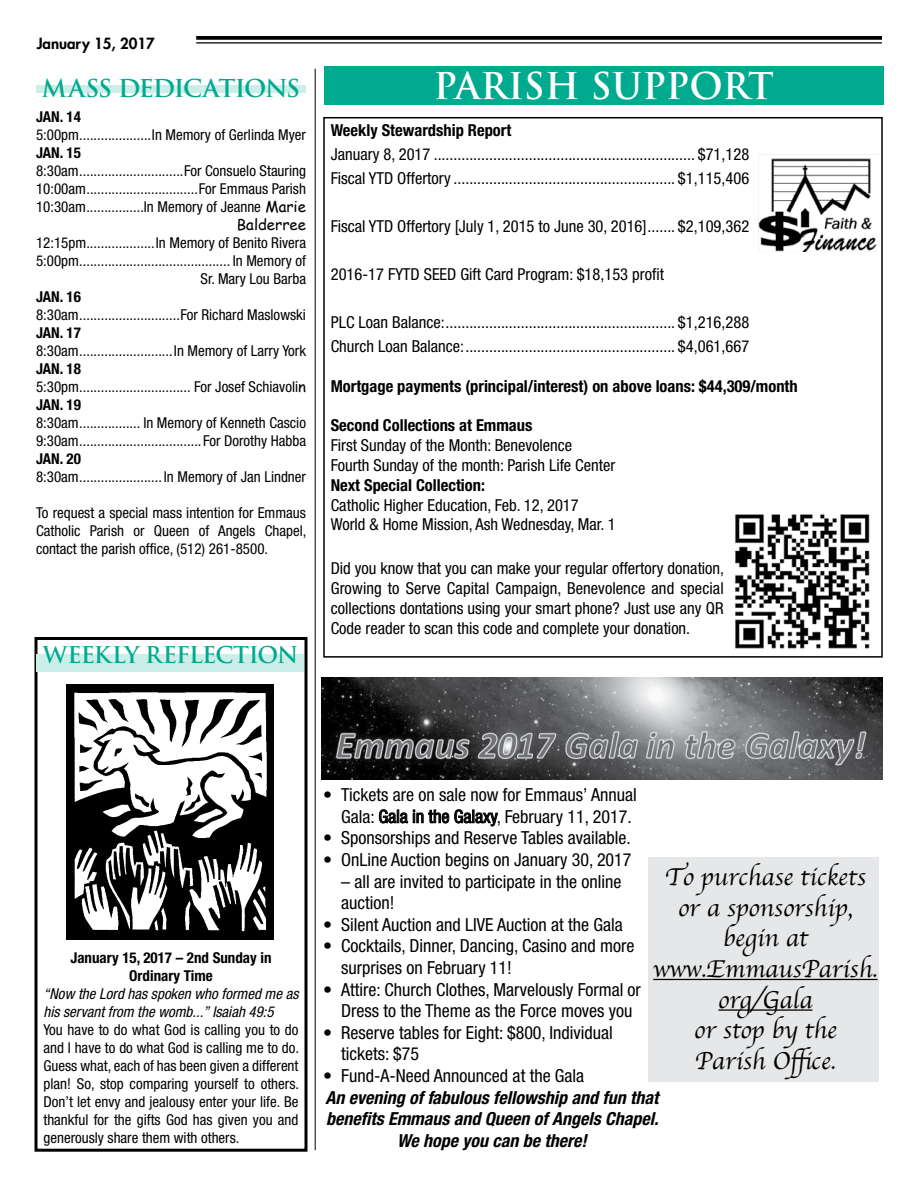
<style>
.page{position:relative;width:918px;height:1188px;background:#fff}
.page>*{position:absolute;margin:0;border:0;box-sizing:border-box;transform-origin:0 0}
.t1{font:700 36px "Trajan Pro";color:#fff}
.t2{font:25.5px/30.6px "Apple Chancery";color:#000;text-align:center}
.t3{font:700 24px "Trajan Pro";letter-spacing:-.05em;color:#00aa8f}
.t4{font:700 22.5px "Trajan Pro";letter-spacing:-.04em;color:#00aa8f}
.t5{font:condensed 18px/21.6px "Helvetica Neue LT Std";color:#000}
.t6{font:italic 700 condensed 18px/21.6px "Helvetica Neue LT Std";color:#000;text-align:center}
.t7{font:condensed 16.5px/19.8px "Helvetica Neue LT Std";color:#000}
.t8{font:700 condensed 16.5px "Helvetica Neue LT Std";color:#000}
.t9{font:condensed 15px/18px "Helvetica Neue LT Std";color:#000;text-align:right}
.t10{font:700 condensed 15px/18px "Helvetica Neue LT Std";color:#000;text-align:center}
.t11{font:italic condensed 15px/18px "Helvetica Neue LT Std";color:#000}
.t12{font:800 15px "Futura Std";color:#000}
.t13{font:15px "Comic Sans MS";color:#000}
.s1{font-family:"Comic Sans MS";font-stretch:normal}
</style>
<div class="page">
<div style="left:648px;top:857px;width:231px;height:225px;background:#e6e7e8"></div>
<hr style="left:315px;top:69px;width:1px;height:1081px;background:#000">
<div style="left:36px;top:85px;width:270px;height:7px;background:#cceee9"></div>
<div style="left:324px;top:66px;width:559px;height:39px;background:#00aa8f"></div>
<img style="left:758px;top:155px;width:119px;height:96px">
<div style="left:34px;top:637px;width:274px;height:515px;border:3px solid #000"></div>
<div style="left:323px;top:117px;width:560px;height:541px;border:2px solid #000"></div>
<div style="left:36px;top:654px;width:268px;height:18px;background:#cceee9"></div>
<svg style="left:196px;top:36px;width:686px;height:4px;background:#0f0f0f"></svg>
<hr style="left:196px;top:42px;width:686px;height:2px;background:#000">
<svg style="left:379px;top:809px;width:120px;height:18px"></svg>
<img style="left:322px;top:678px;width:561px;height:101px">
<img style="left:735px;top:514px;width:135px;height:135px">
<hr style="left:653px;top:979px;width:225px;height:1px;background:#000">
<hr style="left:718px;top:1009px;width:94px;height:2px;background:#000">
<img style="left:67px;top:685px;width:206px;height:254px">
<p class="t12" style="left:37px;top:34px;width:120px">January 15, 2017</p>
<h3 class="t3" style="left:42px;top:73px;width:260px">MASS DEDICATIONS</h3>
<p class="t10" style="left:36px;top:108px;width:46px">JAN. 14</p>
<p class="t9" style="left:36px;top:126px;width:271px">5:00pm....................In Memory of Gerlinda Myer</p>
<p class="t10" style="left:36px;top:144px;width:46px">JAN. 15</p>
<p class="t9" style="left:36px;top:162px;width:44px">8:30am</p>
<p class="t9" style="left:184px;top:162px;width:123px">For Consuelo Stauring</p>
<p class="t9" style="left:36px;top:180px;width:51px">10:00am</p>
<p class="t9" style="left:36px;top:180px;width:271px">For Emmaus Parish<br>10:30am................In Memory of Jeanne <span class="s1">Marie</span></p>
<p class="t13" style="left:237px;top:214px;width:71px">Balderree</p>
<p class="t9" style="left:36px;top:234px;width:271px;text-align:left">12:15pm...................In Memory of Benito Rivera<br>5:00pm</p>
<p class="t9" style="left:201px;top:252px;width:107px">In Memory of<br>Sr. Mary Lou Barba</p>
<p class="t10" style="left:36px;top:288px;width:46px">JAN. 16</p>
<p class="t9" style="left:36px;top:306px;width:271px">8:30am............................For Richard Maslowski</p>
<p class="t10" style="left:36px;top:324px;width:46px">JAN. 17</p>
<p class="t9" style="left:36px;top:342px;width:271px">8:30am..........................In Memory of Larry York</p>
<p class="t10" style="left:36px;top:360px;width:46px">JAN. 18</p>
<p class="t9" style="left:36px;top:378px;width:44px">5:30pm</p>
<p class="t9" style="left:194px;top:378px;width:113px">For Josef Schiavoli<span class="s1">n</span></p>
<p class="t10" style="left:36px;top:396px;width:46px">JAN. 19</p>
<p class="t9" style="left:36px;top:414px;width:271px;text-align:left">8:30am................. In Memory of Kenneth Cascio<br>9:30am</p>
<p class="t9" style="left:203px;top:432px;width:104px">For Dorothy Habba</p>
<p class="t10" style="left:36px;top:450px;width:46px">JAN. 20</p>
<p class="t9" style="left:36px;top:468px;width:271px">8:30am....................... In Memory of Jan Lindner</p>
<p class="t9" style="left:36px;top:504px;width:272px;text-align:justify">To request a special mass intention for Emmaus Catholic Parish or Queen of Angels Chapel, contact the parish office, (512) 261-8500.</p>
<h3 class="t4" style="left:43px;top:641px;width:257px">WEEKLY REFLECTION</h3>
<h1 class="t1" style="left:434px;top:63px;width:342px">PARISH SUPPORT</h1>
<p class="t8" style="left:331px;top:120px;width:182px">Weekly Stewardship Report</p>
<p class="t7" style="left:331px;top:142px;width:420px;line-height:24px">January 8, 2017 .................................................................. $71,128<br>Fiscal YTD Offertory ........................................................ $1,115,406</p>
<p class="t7" style="left:331px;top:216px;width:420px">Fiscal YTD Offertory [July 1, 2015 to June 30, 2016]....... $2,109,362</p>
<p class="t7" style="left:331px;top:264px;width:335px">2016-17 FYTD SEED Gift Card Program: $18,153 profit</p>
<p class="t7" style="left:331px;top:310px;width:420px;line-height:24px">PLC Loan Balance:.......................................................... $1,216,288<br>Church Loan Balance:..................................................... $4,061,667</p>
<p class="t8" style="left:331px;top:376px;width:469px">Mortgage payments (principal/interest) on above loans: $44,309/month</p>
<p class="t8" style="left:331px;top:416px;width:203px">Second Collections at Emmaus</p>
<p class="t7" style="left:331px;top:435px;width:286px">First Sunday of the Month: Benevolence<br>Fourth Sunday of the month: Parish Life Center</p>
<p class="t8" style="left:331px;top:475px;width:156px">Next Special Collection:</p>
<p class="t7" style="left:331px;top:495px;width:286px">Catholic Higher Education, Feb. 12, 2017<br>World &amp; Home Mission, Ash Wednesday, Mar. 1</p>
<p class="t7" style="left:331px;top:558px;width:395px;text-align:justify">Did you know that you can make your regular offertory donation, Growing to Serve Capital Campaign, Benevolence and special collections dontations using your smart phone? Just use any QR Code reader to scan this code and complete your donation.</p>
<p class="t10" style="left:70px;top:948px;width:203px">January 15, 2017 – 2nd Sunday in<br>Ordinary Time</p>
<p class="t11" style="left:43px;top:985px;width:257px">“Now the Lord has spoken who formed me as his servant from the womb...” Isaiah 49:5</p>
<p class="t9" style="left:43px;top:1020px;width:257px;text-align:justify">You have to do what God is calling you to do and I have to do what God is calling me to do.<br>Guess what, each of has been given a different plan! So, stop comparing yourself to others.<br>Don’t let envy and jealousy enter your life. Be thankful for the gifts God has given you and generously share them with others.</p>
<p class="t5" style="left:323px;top:784px;width:315px;text-align:right">• Tickets are on sale now for Emmaus’ Annual<br>Gala: Gala in the Galaxy, February 11, 2017.</p>
<p class="t5" style="left:323px;top:827px;width:309px">• Sponsorships and Reserve Tables available.</p>
<p class="t5" style="left:323px;top:849px;width:310px">• OnLine Auction begins on January 30, 2017</p>
<p class="t5" style="left:341px;top:870px;width:282px">– all are invited to participate in the online auction!</p>
<p class="t5" style="left:323px;top:913px;width:301px">• Silent Auction and LIVE Auction at the Gala</p>
<p class="t5" style="left:341px;top:935px;width:295px;text-indent:-18px">• Cocktails, Dinner, Dancing, Casino and more surprises on February 11!</p>
<p class="t5" style="left:323px;top:978px;width:319px;text-align:center">• Attire: Church Clothes, Marvelously Formal or<br>Dress to the Theme as the Force moves you</p>
<p class="t5" style="left:341px;top:1021px;width:273px;text-indent:-18px">• Reserve tables for Eight: $800, Individual tickets: $75</p>
<p class="t5" style="left:323px;top:1065px;width:263px">• Fund-A-Need Announced at the Gala</p>
<p class="t6" style="left:325px;top:1087px;width:335px">An evening of fabulous fellowship and fun that benefits Emmaus and Queen of Angels Chapel.<br>We hope you can be there!</p>
<h2 class="t2" style="left:653px;top:862px;width:226px">To purchase tickets or a sponsorship, begin at www.EmmausParish. org/Gala<br>or stop by the<br>Parish Office.</h2>
</div>
